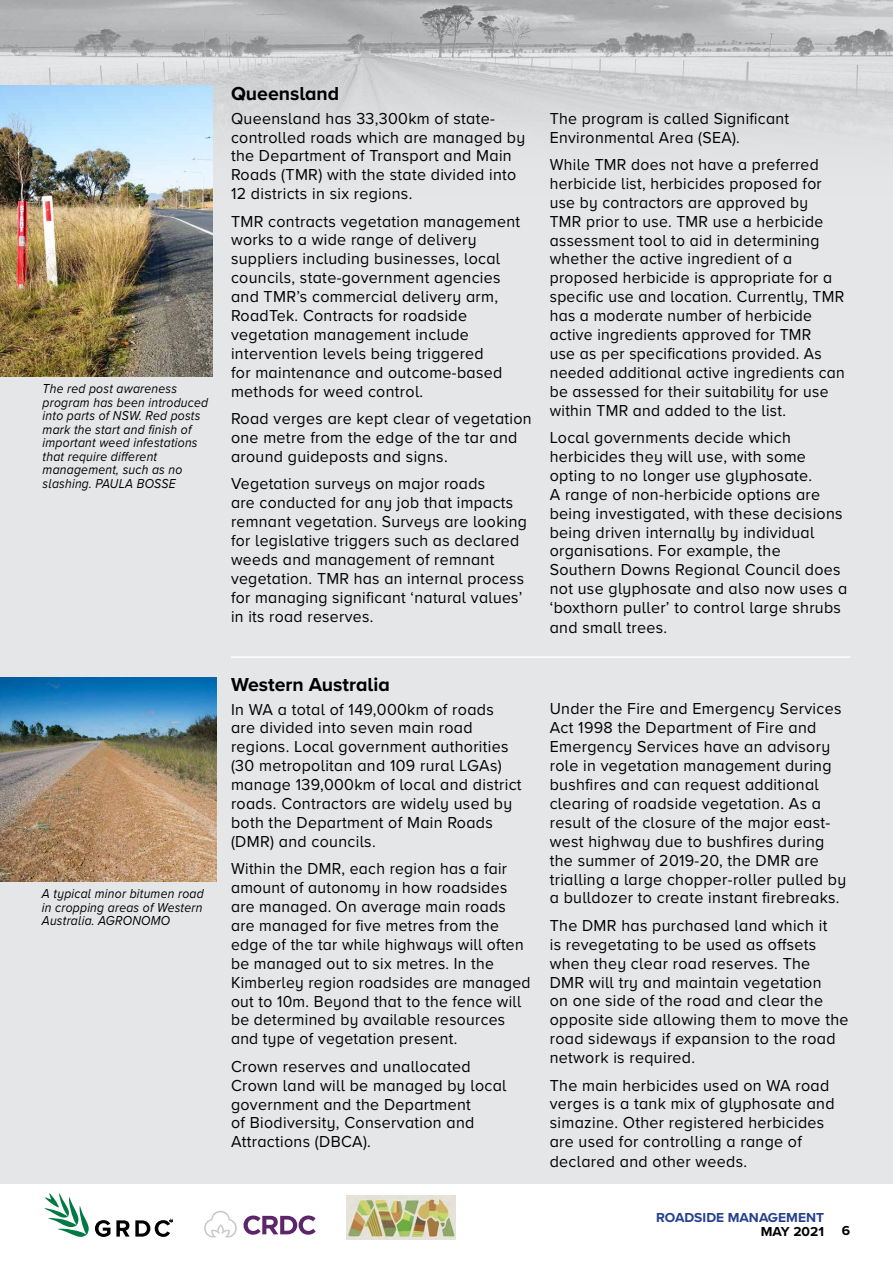
<style>
.page{position:relative;width:893px;height:1263px;background:#fff}
.page>*{position:absolute;margin:0;border:0;box-sizing:border-box;transform-origin:0 0}
.t1{font:700 19.5px "Proxima Nova A";color:#000}
.t2{font:16.5px/18.9px "Proxima Nova A";letter-spacing:.02em;color:#000}
.t3{font:16.5px/18.9px "Proxima Nova A";letter-spacing:.02em;color:#000;scale:.95 1}
.t4{font:16.5px/18.9px "Proxima Nova A";letter-spacing:.02em;color:#000;scale:.96 1}
.t5{font:italic 13.5px/13.5px "Proxima Nova A";letter-spacing:.02em;color:#000;text-align:justify;scale:.9 1}
.t6{font:700 13.5px "Proxima Nova A";color:#25408f}
.t7{font:700 13.5px "Proxima Nova A";color:#000}
</style>
<div class="page">
<img style="left:347px;top:1195px;width:108px;height:45px">
<svg style="left:44px;top:1193px;width:66px;height:44px"></svg>
<svg style="left:116px;top:1220px;width:56px;height:17px"></svg>
<svg style="left:204px;top:1211px;width:33px;height:26px"></svg>
<svg style="left:243px;top:1215px;width:73px;height:20px"></svg>
<div style="left:0;top:0;width:893px;height:1183px;background:#e5e6e7"></div>
<img style="left:0;top:0;width:893px;height:136px">
<img style="left:0;top:678px;width:216px;height:204px">
<img style="left:0;top:85px;width:213px;height:291px">
<hr style="left:231px;top:656px;width:619px;height:2px;background:#fff">
<p class="t5" style="left:43px;top:382px;width:186px;text-align:left">The red post awareness program has been introduced into parts of NSW. Red posts mark the start and finish of important weed infestations that require different management, such as no slashing. PAULA BOSSE</p>
<p class="t5" style="left:42px;top:886px;width:181px">A typical minor bitumen road in cropping areas of Western Australia. AGRONOMO</p>
<p class="t1" style="left:231px;top:79px;width:110px">Queensland</p>
<p class="t2" style="left:231px;top:108px;width:296px">Queensland has 33,300km of state&shy;controlled roads which are managed by the Department of Transport and Main Roads (TMR) with the state divided into 12 districts in six regions.</p>
<p class="t2" style="left:231px;top:211px;width:291px">TMR contracts vegetation management works to a wide range of delivery suppliers including businesses, local councils, state-government agencies and TMR’s commercial delivery arm, RoadTek. Contracts for roadside vegetation management include intervention levels being triggered<br>for maintenance and outcome-based methods for weed control.</p>
<p class="t2" style="left:231px;top:408px;width:302px">Road verges are kept clear of vegetation one metre from the edge of the tar and around guideposts and signs.</p>
<p class="t4" style="left:231px;top:474px;width:310px">Vegetation surveys on major roads<br>are conducted for any job that impacts remnant vegetation. Surveys are looking for legislative triggers such as declared weeds and management of remnant vegetation. TMR has an internal process for managing significant ‘natural values’ in its road reserves.</p>
<p class="t1" style="left:231px;top:670px;width:160px">Western Australia</p>
<p class="t2" style="left:231px;top:699px;width:292px">In WA a total of 149,000km of roads are divided into seven main road regions. Local government authorities (30 metropolitan and 109 rural LGAs) manage 139,000km of local and district roads. Contractors are widely used by both the Department of Main Roads (DMR) and councils.</p>
<p class="t3" style="left:231px;top:858px;width:317px">Within the DMR, each region has a fair amount of autonomy in how roadsides are managed. On average main roads are managed for five metres from the edge of the tar while highways will often be managed out to six metres. In the Kimberley region roadsides are managed out to 10m. Beyond that to the fence will be determined by available resources and type of vegetation present.</p>
<p class="t2" style="left:231px;top:1056px;width:277px">Crown reserves and unallocated<br>Crown land will be managed by local government and the Department<br>of Biodiversity, Conservation and<br>Attractions (DBCA).</p>
<p class="t4" style="left:550px;top:108px;width:251px">The program is called Significant<br>Environmental Area (SEA).</p>
<p class="t3" style="left:550px;top:154px;width:312px">While TMR does not have a preferred herbicide list, herbicides proposed for use by contractors are approved by<br>TMR prior to use. TMR use a herbicide assessment tool to aid in determining whether the active ingredient of a proposed herbicide is appropriate for a specific use and location. Currently, TMR has a moderate number of herbicide active ingredients approved for TMR<br>use as per specifications provided. As needed additional active ingredients can be assessed for their suitability for use within TMR and added to the list.</p>
<p class="t2" style="left:550px;top:427px;width:299px">Local governments decide which herbicides they will use, with some opting to no longer use glyphosate.<br>A range of non-herbicide options are being investigated, with these decisions being driven internally by individual organisations. For example, the Southern Downs Regional Council does not use glyphosate and also now uses a ‘boxthorn puller’ to control large shrubs and small trees.</p>
<p class="t2" style="left:550px;top:699px;width:298px">Under the Fire and Emergency Services Act 1998 the Department of Fire and Emergency Services have an advisory role in vegetation management during bushfires and can request additional clearing of roadside vegetation. As a result of the closure of the major east&shy;west highway due to bushfires during the summer of 2019-20, the DMR are trialling a large chopper-roller pulled by a bulldozer to create instant firebreaks.</p>
<p class="t2" style="left:550px;top:915px;width:300px">The DMR has purchased land which it<br>is revegetating to be used as offsets when they clear road reserves. The DMR will try and maintain vegetation<br>on one side of the road and clear the opposite side allowing them to move the road sideways if expansion to the road network is required.</p>
<p class="t2" style="left:550px;top:1075px;width:286px">The main herbicides used on WA road verges is a tank mix of glyphosate and simazine. Other registered herbicides are used for controlling a range of declared and other weeds.</p>
<p class="t6" style="left:656px;top:1207px;width:170px">ROADSIDE MANAGEMENT</p>
<p class="t7" style="left:761px;top:1221px;width:65px">MAY 2021</p>
<p class="t7" style="left:842px;top:1221px;width:10px">6</p>
</div>
